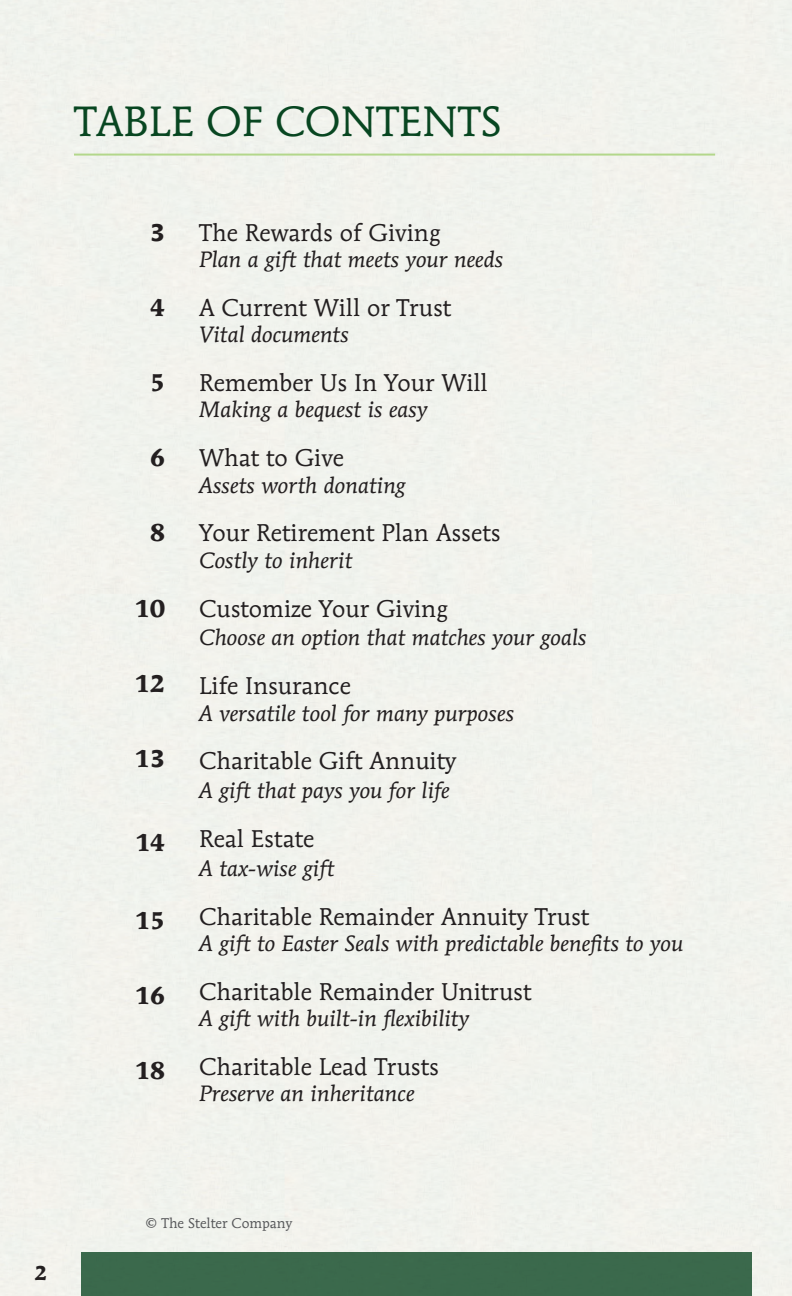
<style>
.page{position:relative;width:792px;height:1296px;background:#f1f3ed}
.page>*{position:absolute;margin:0;border:0;box-sizing:border-box;transform-origin:0 0}
.t1{font:42px "Mendoza Roman Std";color:#084621}
.t2{font:24px "Mendoza Roman Std";color:#231f20}
.t3{font:700 24px "Mendoza Roman Std";letter-spacing:-.02em;color:#231f20}
.t4{font:italic 22px "Mendoza Roman Std";color:#231f20}
.t5{font:700 20px "Mendoza Roman Std";color:#231f20}
.t6{font:14px "Mendoza Roman Std";color:#57585a}
</style>
<div class="page">
<div style="left:82px;top:1252px;width:670px;height:44px;background:#3b694c"></div>
<hr style="left:74px;top:154px;width:641px;height:2px;background:#b3d78b">
<h1 class="t1" style="left:74px;top:95px;width:429px">TABLE OF CONTENTS</h1>
<p class="t3" style="left:150px;top:217px;width:17px">3</p>
<p class="t3" style="left:150px;top:292px;width:17px">4</p>
<p class="t3" style="left:150px;top:367px;width:17px">5</p>
<p class="t3" style="left:150px;top:443px;width:17px">6</p>
<p class="t3" style="left:150px;top:518px;width:17px">8</p>
<p class="t3" style="left:135px;top:593px;width:32px">10</p>
<p class="t3" style="left:134px;top:668px;width:32px">12</p>
<p class="t3" style="left:135px;top:743px;width:32px">13</p>
<p class="t3" style="left:135px;top:827px;width:32px">14</p>
<p class="t3" style="left:135px;top:905px;width:32px">15</p>
<p class="t3" style="left:135px;top:980px;width:32px">16</p>
<p class="t3" style="left:135px;top:1055px;width:32px">18</p>
<p class="t2" style="left:199px;top:217px;width:243px">The Rewards of Giving</p>
<p class="t4" style="left:199px;top:245px;width:306px">Plan a gift that meets your needs</p>
<p class="t2" style="left:199px;top:293px;width:254px">A Current Will or Trust</p>
<p class="t4" style="left:199px;top:321px;width:151px">Vital documents</p>
<p class="t2" style="left:199px;top:368px;width:290px">Remember Us In Your Will</p>
<p class="t4" style="left:199px;top:396px;width:230px">Making a bequest is easy</p>
<p class="t2" style="left:199px;top:443px;width:146px">What to Give</p>
<p class="t4" style="left:199px;top:471px;width:208px">Assets worth donating</p>
<p class="t2" style="left:199px;top:518px;width:303px">Your Retirement Plan Assets</p>
<p class="t4" style="left:199px;top:546px;width:155px">Costly to inherit</p>
<p class="t2" style="left:199px;top:593px;width:250px">Customize Your Giving</p>
<p class="t4" style="left:199px;top:624px;width:389px">Choose an option that matches your goals</p>
<p class="t2" style="left:199px;top:671px;width:153px">Life Insurance</p>
<p class="t4" style="left:199px;top:699px;width:317px">A versatile tool for many purposes</p>
<p class="t2" style="left:199px;top:746px;width:259px">Charitable Gift Annuity</p>
<p class="t4" style="left:199px;top:777px;width:252px">A gift that pays you for life</p>
<p class="t2" style="left:199px;top:824px;width:117px">Real Estate</p>
<p class="t4" style="left:199px;top:854px;width:137px">A tax-wise gift</p>
<p class="t2" style="left:199px;top:901px;width:392px">Charitable Remainder Annuity Trust</p>
<p class="t4" style="left:199px;top:929px;width:486px">A gift to Easter Seals with predictable benefits to you</p>
<p class="t2" style="left:199px;top:977px;width:334px">Charitable Remainder Unitrust</p>
<p class="t4" style="left:199px;top:1005px;width:272px">A gift with built-in flexibility</p>
<p class="t2" style="left:199px;top:1052px;width:241px">Charitable Lead Trusts</p>
<p class="t4" style="left:199px;top:1080px;width:217px">Preserve an inheritance</p>
<p class="t5" style="left:34px;top:1261px;width:14px">2</p>
<p class="t6" style="left:145px;top:1214px;width:149px">© The Stelter Company</p>
</div>
